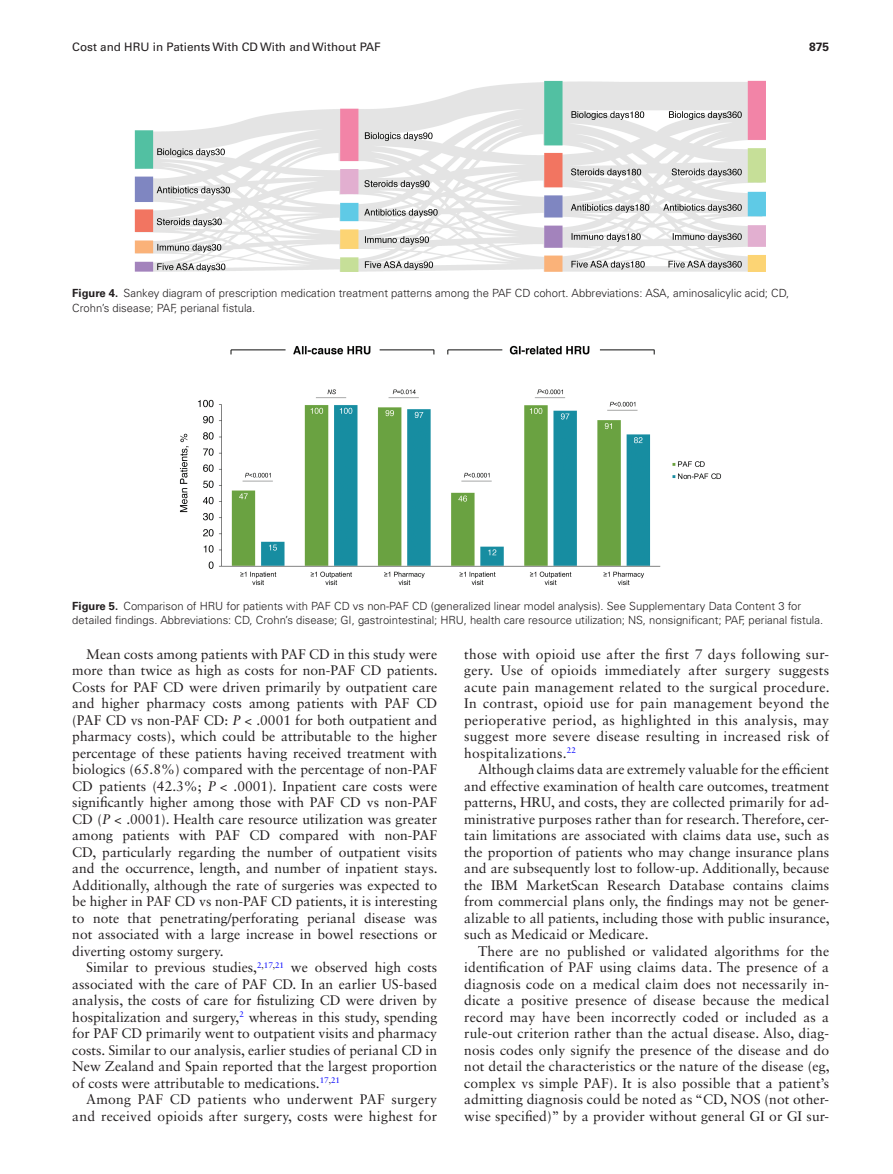
<style>
.page{position:relative;width:893px;height:1174px;background:#fff}
.page>*{position:absolute;margin:0;border:0;box-sizing:border-box;transform-origin:0 0}
.t1{font:13.8px/16.5px "Sabon LT Std";letter-spacing:.01em;color:#231f20;text-align:justify}
.t2{font:700 12px "Univers LT Std";color:#231f20}
.t3{font:11.7px "Univers LT Std";color:#231f20}
.t4{font:300 11.25px/14.2px "Univers LT Std";color:#231f20}
.s1{font-weight:700}
.s2{font-style:italic}
</style>
<div class="page">
<img style="left:180px;top:346px;width:542px;height:239px">
<img style="left:135px;top:81px;width:631px;height:191px">
<p class="t3" style="left:72px;top:40px;width:310px">Cost and HRU in Patients With CD With and Without PAF</p>
<p class="t2" style="left:809px;top:40px;width:22px">875</p>
<p class="t4" style="left:72px;top:286px;width:719px"><span class="s1">Figure 4.</span> Sankey diagram of prescription medication treatment patterns among the PAF CD cohort. Abbreviations: ASA, aminosalicylic acid; CD,<br>Crohn’s disease; PAF, perianal fistula.</p>
<p class="t4" style="left:72px;top:599px;width:752px"><span class="s1">Figure 5.</span> Comparison of HRU for patients with PAF CD vs non-PAF CD (generalized linear model analysis). See Supplementary Data Content 3 for detailed findings. Abbreviations: CD, Crohn’s disease; GI, gastrointestinal; HRU, health care resource utilization; NS, nonsignificant; PAF, perianal fistula.</p>
<p class="t1" style="left:72px;top:645px;width:367px;text-indent:14px">Mean costs among patients with PAF CD in this study were more than twice as high as costs for non-PAF CD patients.<br>Costs for PAF CD were driven primarily by outpatient care and higher pharmacy costs among patients with PAF CD (PAF CD vs non-PAF CD: <span class="s2">P</span> &lt; .0001 for both outpatient and pharmacy costs), which could be attributable to the higher percentage of these patients having received treatment with biologics (65.8%) compared with the percentage of non-PAF CD patients (42.3%; <span class="s2">P</span> &lt; .0001). Inpatient care costs were significantly higher among those with PAF CD vs non-PAF CD (<span class="s2">P</span> &lt; .0001). Health care resource utilization was greater among patients with PAF CD compared with non-PAF CD, particularly regarding the number of outpatient visits and the occurrence, length, and number of inpatient stays.<br>Additionally, although the rate of surgeries was expected to be higher in PAF CD vs non-PAF CD patients, it is interesting to note that penetrating/perforating perianal disease was not associated with a large increase in bowel resections or diverting ostomy surgery.</p>
<p class="t1" style="left:72px;top:959px;width:366px;text-indent:14px">Similar to previous studies,<sup>2</sup><sup>,</sup><sup>17</sup><sup>,</sup><sup>21</sup> we observed high costs associated with the care of PAF CD. In an earlier US-based analysis, the costs of care for fistulizing CD were driven by hospitalization and surgery,<sup>2</sup> whereas in this study, spending for PAF CD primarily went to outpatient visits and pharmacy costs. Similar to our analysis, earlier studies of perianal CD in New Zealand and Spain reported that the largest proportion of costs were attributable to medications.<sup>17</sup><sup>,</sup><sup>21</sup></p>
<p class="t1" style="left:72px;top:1091px;width:366px;text-align:right">Among PAF CD patients who underwent PAF surgery and received opioids after surgery, costs were highest for</p>
<p class="t1" style="left:464px;top:645px;width:367px">those with opioid use after the first 7 days following sur&shy;gery. Use of opioids immediately after surgery suggests acute pain management related to the surgical procedure.<br>In contrast, opioid use for pain management beyond the perioperative period, as highlighted in this analysis, may suggest more severe disease resulting in increased risk of hospitalizations.<sup>22</sup></p>
<p class="t1" style="left:464px;top:761px;width:367px;text-indent:14px">Although claims data are extremely valuable for the efficient and effective examination of health care outcomes, treatment patterns, HRU, and costs, they are collected primarily for ad&shy;ministrative purposes rather than for research. Therefore, cer&shy;tain limitations are associated with claims data use, such as the proportion of patients who may change insurance plans and are subsequently lost to follow-up. Additionally, because the IBM MarketScan Research Database contains claims from commercial plans only, the findings may not be gener&shy;alizable to all patients, including those with public insurance, such as Medicaid or Medicare.</p>
<p class="t1" style="left:464px;top:942px;width:367px;text-indent:14px">There are no published or validated algorithms for the identification of PAF using claims data. The presence of a diagnosis code on a medical claim does not necessarily in&shy;dicate a positive presence of disease because the medical record may have been incorrectly coded or included as a rule-out criterion rather than the actual disease. Also, diag&shy;nosis codes only signify the presence of the disease and do not detail the characteristics or the nature of the disease (eg, complex vs simple PAF). It is also possible that a patient’s admitting diagnosis could be noted as “CD, NOS (not other&shy;wise specified)” by a provider without general GI or GI sur-</p>
</div>
